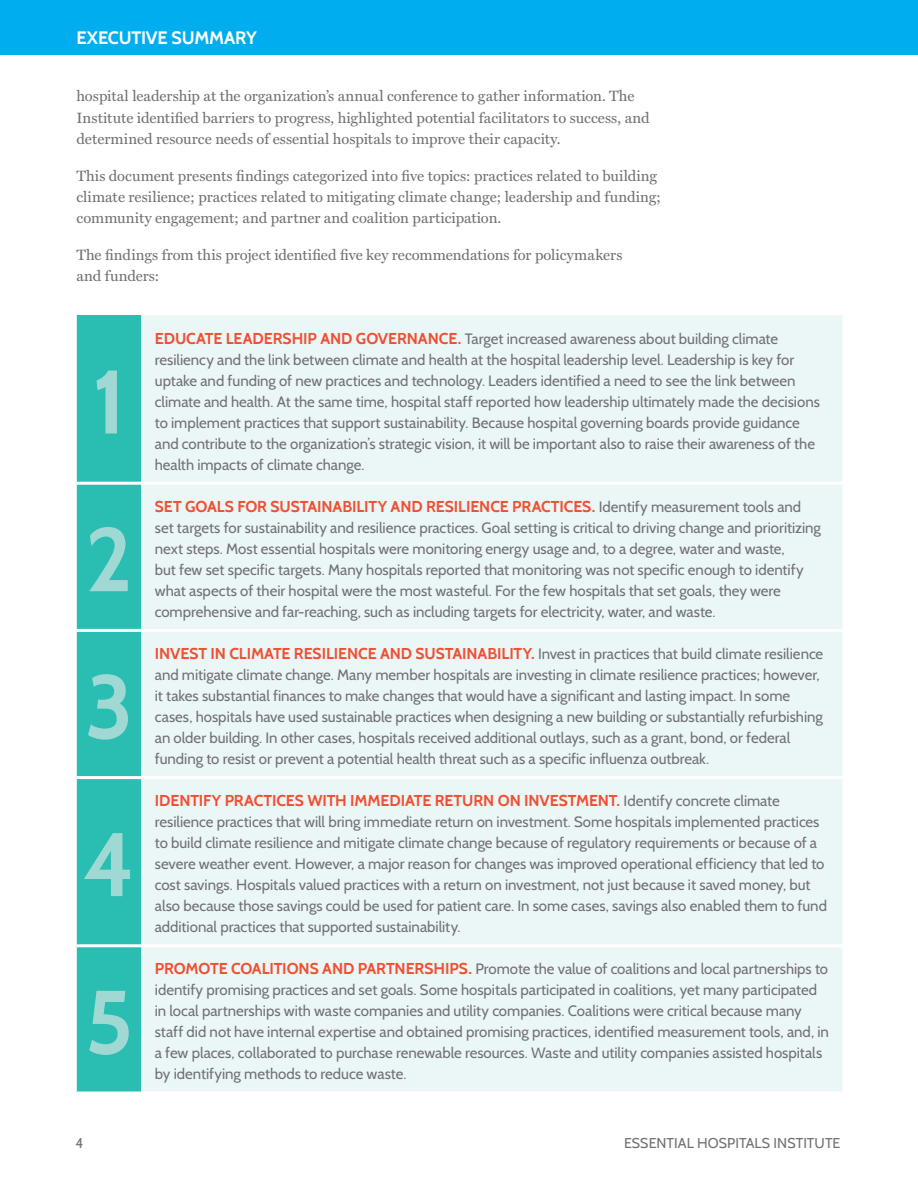
<style>
.page{position:relative;width:918px;height:1188px;background:#fff}
.page>*{position:absolute;margin:0;border:0;box-sizing:border-box;transform-origin:0 0}
.t1{font:700 90px "Cabin";color:#a0d8d3}
.t2{font:700 18px "Cabin";letter-spacing:-.01em;color:#fff}
.t3{font:700 15.75px "Cabin";letter-spacing:-.005em;color:#ef5032}
.t4{font:15px/21px "Cabin";color:#717074}
.t5{font:15px/21.3px "Miller Text";color:#717074}
.t6{font:14.25px "Cabin";letter-spacing:.005em;color:#717074}
.s1{font-weight:700;font-size:15.75px;color:#ef5032}
.s2{font-weight:400;font-size:15px;color:#717074}
</style>
<div class="page">
<div style="left:0;top:0;width:918px;height:55px;background:#00aeef"></div>
<div style="left:77px;top:315px;width:64px;height:776px;background:#2abdb1"></div>
<div style="left:141px;top:315px;width:701px;height:776px;background:#ebf6f6"></div>
<hr style="left:77px;top:482px;width:64px;height:3px;background:#fff">
<hr style="left:141px;top:482px;width:701px;height:3px;background:#fff">
<hr style="left:77px;top:629px;width:64px;height:3px;background:#fff">
<hr style="left:141px;top:629px;width:701px;height:3px;background:#fff">
<hr style="left:77px;top:944px;width:64px;height:3px;background:#fff">
<hr style="left:141px;top:944px;width:701px;height:3px;background:#fff">
<hr style="left:77px;top:776px;width:64px;height:3px;background:#fff">
<hr style="left:141px;top:776px;width:701px;height:3px;background:#fff">
<p class="t2" style="left:76px;top:27px;width:182px">EXECUTIVE SUMMARY</p>
<p class="t5" style="left:76px;top:86px;width:575px">hospital leadership at the organization’s annual conference to gather information. The<br>Institute identified barriers to progress, highlighted potential facilitators to success, and determined resource needs of essential hospitals to improve their capacity.</p>
<p class="t5" style="left:76px;top:165px;width:586px">This document presents findings categorized into five topics: practices related to building climate resilience; practices related to mitigating climate change; leadership and funding; community engagement; and partner and coalition participation.</p>
<p class="t5" style="left:76px;top:244px;width:548px">The findings from this project identified five key recommendations for policymakers and funders:</p>
<h1 class="t1" style="left:92px;top:348px;width:35px">1</h1>
<h1 class="t1" style="left:85px;top:505px;width:49px">2</h1>
<h1 class="t1" style="left:85px;top:652px;width:50px">3</h1>
<h1 class="t1" style="left:83px;top:810px;width:54px">4</h1>
<h1 class="t1" style="left:85px;top:968px;width:50px">5</h1>
<p class="t4" style="left:155px;top:328px;width:667px"><span class="s1">EDUCATE LEADERSHIP AND GOVERNANCE.</span> Target increased awareness about building climate resiliency and the link between climate and health at the hospital leadership level. Leadership is key for uptake and funding of new practices and technology. Leaders identified a need to see the link between climate and health. At the same time, hospital staff reported how leadership ultimately made the decisions to implement practices that support sustainability. Because hospital governing boards provide guidance and contribute to the organization’s strategic vision, it will be important also to raise their awareness of the health impacts of climate change.</p>
<p class="t3" style="left:155px;top:497px;width:648px">SET GOALS FOR SUSTAINABILITY AND RESILIENCE PRACTICES. <span class="s2">Identify measurement tools and</span></p>
<p class="t4" style="left:155px;top:517px;width:668px">set targets for sustainability and resilience practices. Goal setting is critical to driving change and prioritizing next steps. Most essential hospitals were monitoring energy usage and, to a degree, water and waste,<br>but few set specific targets. Many hospitals reported that monitoring was not specific enough to identify what aspects of their hospital were the most wasteful. For the few hospitals that set goals, they were comprehensive and far-reaching, such as including targets for electricity, water, and waste.</p>
<p class="t3" style="left:155px;top:644px;width:670px">INVEST IN CLIMATE RESILIENCE AND SUSTAINABILITY. <span class="s2">Invest in practices that build climate resilience</span></p>
<p class="t4" style="left:155px;top:664px;width:670px">and mitigate climate change. Many member hospitals are investing in climate resilience practices; however, it takes substantial finances to make changes that would have a significant and lasting impact. In some cases, hospitals have used sustainable practices when designing a new building or substantially refurbishing an older building. In other cases, hospitals received additional outlays, such as a grant, bond, or federal funding to resist or prevent a potential health threat such as a specific influenza outbreak.</p>
<p class="t3" style="left:155px;top:791px;width:626px">IDENTIFY PRACTICES WITH IMMEDIATE RETURN ON INVESTMENT. <span class="s2">Identify concrete climate</span></p>
<p class="t4" style="left:155px;top:811px;width:674px">resilience practices that will bring immediate return on investment. Some hospitals implemented practices to build climate resilience and mitigate climate change because of regulatory requirements or because of a severe weather event. However, a major reason for changes was improved operational efficiency that led to cost savings. Hospitals valued practices with a return on investment, not just because it saved money, but also because those savings could be used for patient care. In some cases, savings also enabled them to fund additional practices that supported sustainability.</p>
<p class="t4" style="left:155px;top:959px;width:676px"><span class="s1">PROMOTE COALITIONS AND PARTNERSHIPS.</span> Promote the value of coalitions and local partnerships to identify promising practices and set goals. Some hospitals participated in coalitions, yet many participated in local partnerships with waste companies and utility companies. Coalitions were critical because many staff did not have internal expertise and obtained promising practices, identified measurement tools, and, in a few places, collaborated to purchase renewable resources. Waste and utility companies assisted hospitals by identifying methods to reduce waste.</p>
<p class="t6" style="left:76px;top:1134px;width:9px">4</p>
<p class="t6" style="left:624px;top:1134px;width:218px">ESSENTIAL HOSPITALS INSTITUTE</p>
</div>
